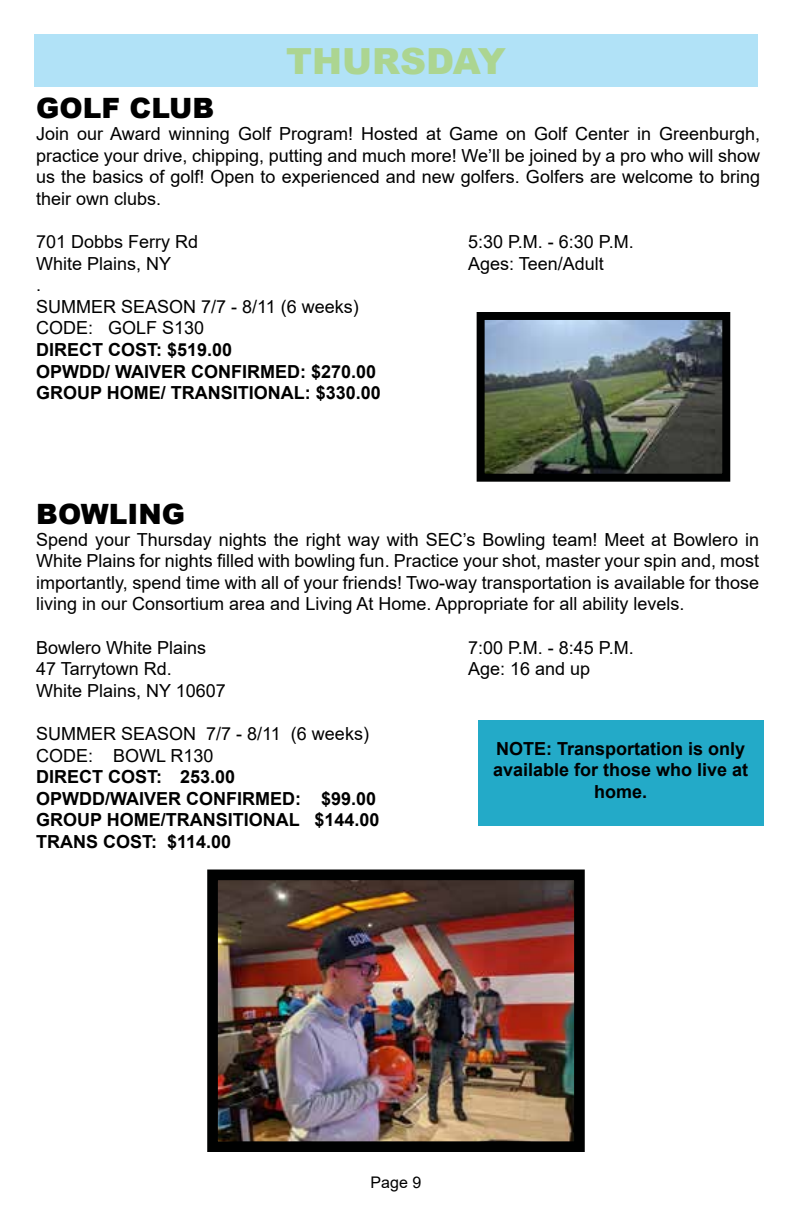
<style>
.page{position:relative;width:792px;height:1224px;background:#fff}
.page>*{position:absolute;margin:0;border:0;box-sizing:border-box;transform-origin:0 0}
.t1{font:900 36px "Arial";color:#acd591}
.t2{font:900 28px "Arial";color:#000}
.t3{font:18px/21.6px "Arial";color:#000;text-align:justify}
.t4{font:700 18px/21.6px "Arial";color:#000}
.t5{font:16px "Arial";color:#000}
</style>
<div class="page">
<div style="left:34px;top:34px;width:724px;height:52px;background:#b1e2f7"></div>
<div style="left:478px;top:720px;width:285px;height:105px;background:#23aac8"></div>
<img style="left:219px;top:882px;width:354px;height:258px">
<div style="left:207px;top:870px;width:378px;height:282px;border:11px solid #000101"></div>
<img style="left:486px;top:321px;width:235px;height:152px">
<div style="left:477px;top:312px;width:253px;height:170px;border:8px solid #000101"></div>
<h1 class="t1" style="left:286px;top:35px;width:221px">THURSDAY</h1>
<h2 class="t2" style="left:36px;top:88px;width:180px">GOLF CLUB</h2>
<p class="t3" style="left:36px;top:123px;width:726px">Join our Award winning Golf Program! Hosted at Game on Golf Center in Greenburgh, practice your drive, chipping, putting and much more! We’ll be joined by a pro who will show us the basics of golf! Open to experienced and new golfers. Golfers are welcome to bring their own clubs.</p>
<p class="t3" style="left:36px;top:231px;width:164px">701 Dobbs Ferry Rd</p>
<p class="t3" style="left:468px;top:231px;width:167px">5:30 P.M. - 6:30 P.M.</p>
<p class="t3" style="left:36px;top:252px;width:137px">White Plains, NY</p>
<p class="t3" style="left:468px;top:252px;width:137px">Ages: Teen/Adult</p>
<p class="t3" style="left:36px;top:274px;width:324px;text-align:left">.<br>SUMMER SEASON 7/7 - 8/11 (6 weeks)<br>CODE: GOLF S130</p>
<p class="t4" style="left:36px;top:339px;width:346px">DIRECT COST: $519.00<br>OPWDD/ WAIVER CONFIRMED: $270.00<br>GROUP HOME/ TRANSITIONAL: $330.00</p>
<h2 class="t2" style="left:36px;top:494px;width:150px">BOWLING</h2>
<p class="t3" style="left:36px;top:528px;width:725px">Spend your Thursday nights the right way with SEC’s Bowling team! Meet at Bowlero in White Plains for nights filled with bowling fun. Practice your shot, master your spin and, most importantly, spend time with all of your friends! Two-way transportation is available for those living in our Consortium area and Living At Home. Appropriate for all ability levels.</p>
<p class="t3" style="left:36px;top:636px;width:172px">Bowlero White Plains</p>
<p class="t3" style="left:468px;top:636px;width:167px">7:00 P.M. - 8:45 P.M.</p>
<p class="t3" style="left:36px;top:658px;width:137px">47 Tarrytown Rd.</p>
<p class="t3" style="left:468px;top:658px;width:124px">Age: 16 and up</p>
<p class="t3" style="left:36px;top:680px;width:191px">White Plains, NY 10607</p>
<p class="t3" style="left:36px;top:723px;width:334px">SUMMER SEASON 7/7 - 8/11 (6 weeks)<br>CODE: BOWL R130</p>
<p class="t4" style="left:36px;top:766px;width:345px">DIRECT COST: 253.00<br>OPWDD/WAIVER CONFIRMED: $99.00<br>GROUP HOME/TRANSITIONAL $144.00<br>TRANS COST: $114.00</p>
<p class="t4" style="left:493px;top:738px;width:257px;text-align:center">NOTE: Transportation is only available for those who live at home.</p>
<p class="t5" style="left:371px;top:1171px;width:52px">Page 9</p>
</div>
